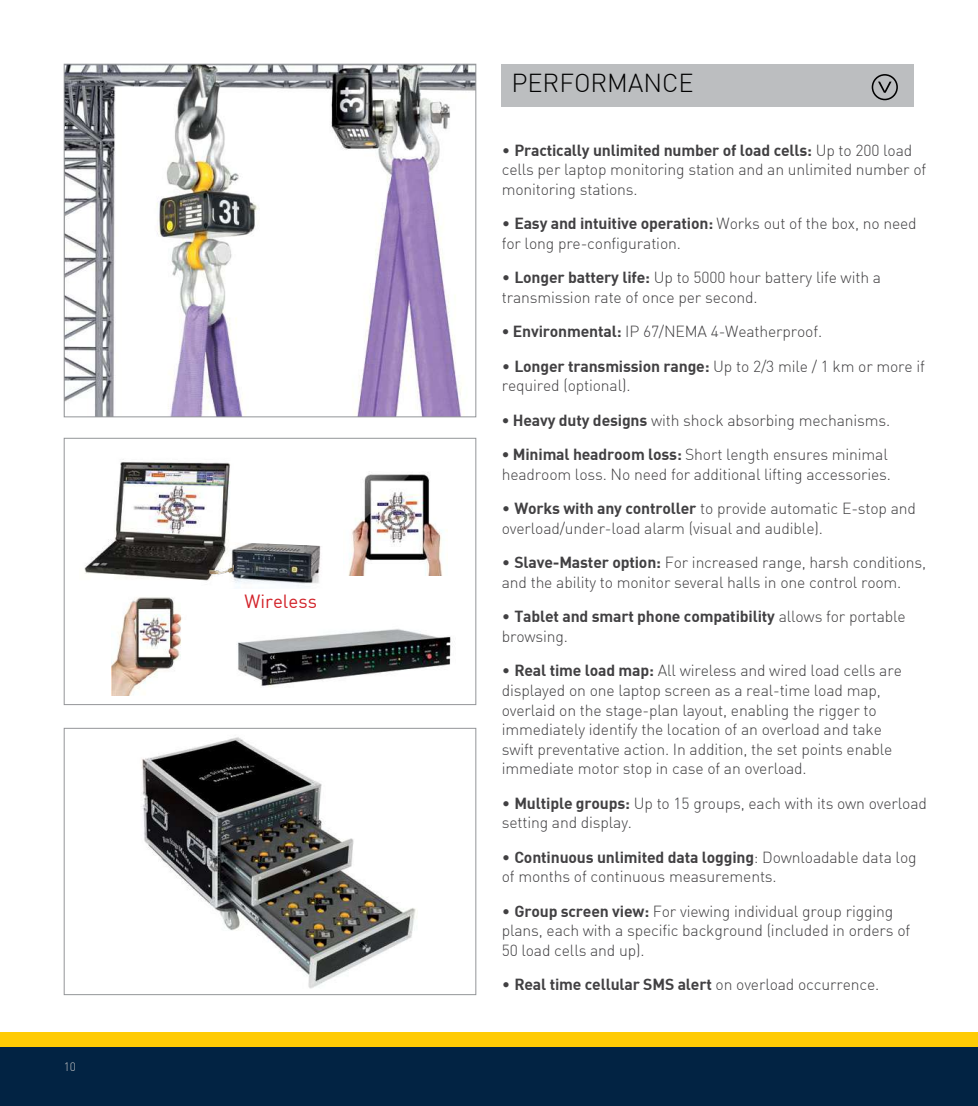
<style>
.page{position:relative;width:978px;height:1106px;background:#fff}
.page>*{position:absolute;margin:0;border:0;box-sizing:border-box;transform-origin:0 0}
.t1{font:300 25.35px "DI Nbek";color:#000}
.t2{font:18.75px "DIN Bek";color:#d2232a}
.t3{font:300 15.75px/19.5px "DI Nbek";letter-spacing:-.01em;color:#414042}
.t4{font:700 15.75px/19.5px "DI Nbek";letter-spacing:-.01em;color:#414042}
.t5{font:300 12px "DI Nbek";color:#bcbec0}
.s1{font-weight:700}
.s2{font-weight:300}
</style>
<div class="page">
<div style="left:0;top:1046px;width:978px;height:60px;background:#022343"></div>
<div style="left:0;top:1031px;width:978px;height:15px;background:#ffcb05"></div>
<div style="left:64px;top:728px;width:412px;height:266px;background:#fff;border:1px solid #939598"></div>
<img style="left:106px;top:727px;width:325px;height:269px">
<img style="left:66px;top:66px;width:408px;height:349px">
<div style="left:64px;top:64px;width:412px;height:353px;border:1px solid #939598"></div>
<div style="left:502px;top:64px;width:412px;height:43px;background:#bcbec0"></div>
<svg style="left:878px;top:82px;width:14px;height:11px"></svg>
<div style="left:872px;top:74px;width:26px;height:26px;border:2px solid #000;border-radius:50%"></div>
<div style="left:64px;top:438px;width:412px;height:267px;background:#fff;border:1px solid #939598"></div>
<img style="left:112px;top:597px;width:70px;height:98px">
<img style="left:348px;top:471px;width:99px;height:104px">
<img style="left:84px;top:459px;width:146px;height:122px">
<img style="left:231px;top:543px;width:90px;height:45px">
<img style="left:206px;top:562px;width:30px;height:15px">
<img style="left:236px;top:629px;width:215px;height:58px">
<p class="t2" style="left:244px;top:589px;width:74px">Wireless</p>
<p class="t5" style="left:64px;top:1059px;width:14px">10</p>
<h1 class="t1" style="left:511px;top:68px;width:184px">PERFORMANCE</h1>
<p class="t3" style="left:502px;top:140px;width:426px">• <span class="s1">Practically unlimited number of load cells:</span> Up to 200 load cells per laptop monitoring station and an unlimited number of monitoring stations.</p>
<p class="t3" style="left:502px;top:214px;width:416px">• <span class="s1">Easy and intuitive operation:</span> Works out of the box, no need for long pre-configuration.</p>
<p class="t3" style="left:502px;top:268px;width:381px">• <span class="s1">Longer battery life:</span> Up to 5000 hour battery life with a transmission rate of once per second.</p>
<p class="t3" style="left:502px;top:322px;width:322px"><span class="s1">• Environmental:</span> IP 67/NEMA 4-Weatherproof.</p>
<p class="t3" style="left:502px;top:356px;width:425px">• <span class="s1">Longer transmission range:</span> Up to 2/3 mile / 1 km or more if required (optional).</p>
<p class="t3" style="left:502px;top:410px;width:390px"><span class="s1">• Heavy duty designs</span> with shock absorbing mechanisms.</p>
<p class="t3" style="left:502px;top:445px;width:391px"><span class="s1">• Minimal headroom loss:</span> Short length ensures minimal headroom loss. No need for additional lifting accessories.</p>
<p class="t3" style="left:502px;top:499px;width:416px">• <span class="s1">Works with any controller</span> to provide automatic E-stop and overload/under-load alarm (visual and audible).</p>
<p class="t3" style="left:502px;top:553px;width:426px">• <span class="s1">Slave-Master option:</span> For increased range, harsh conditions, and the ability to monitor several halls in one control room.</p>
<p class="t4" style="left:502px;top:606px;width:406px"><span class="s2">•</span> Tablet and smart phone compatibility <span class="s2">allows for portable browsing.</span></p>
<p class="t3" style="left:502px;top:661px;width:402px">• <span class="s1">Real time load map:</span> All wireless and wired load cells are displayed on one laptop screen as a real-time load map, overlaid on the stage-plan layout, enabling the rigger to immediately identify the location of an overload and take swift preventative action. In addition, the set points enable immediate motor stop in case of an overload.</p>
<p class="t3" style="left:502px;top:793px;width:427px">• <span class="s1">Multiple groups:</span> Up to 15 groups, each with its own overload setting and display.</p>
<p class="t3" style="left:502px;top:847px;width:416px">• <span class="s1">Continuous unlimited data logging</span>: Downloadable data log of months of continuous measurements.</p>
<p class="t3" style="left:502px;top:901px;width:410px">• <span class="s1">Group screen view:</span> For viewing individual group rigging plans, each with a specific background (included in orders of<br>50 load cells and up).</p>
<p class="t4" style="left:502px;top:974px;width:379px"><span class="s2">•</span> Real time cellular SMS alert <span class="s2">on overload occurrence.</span></p>
</div>
